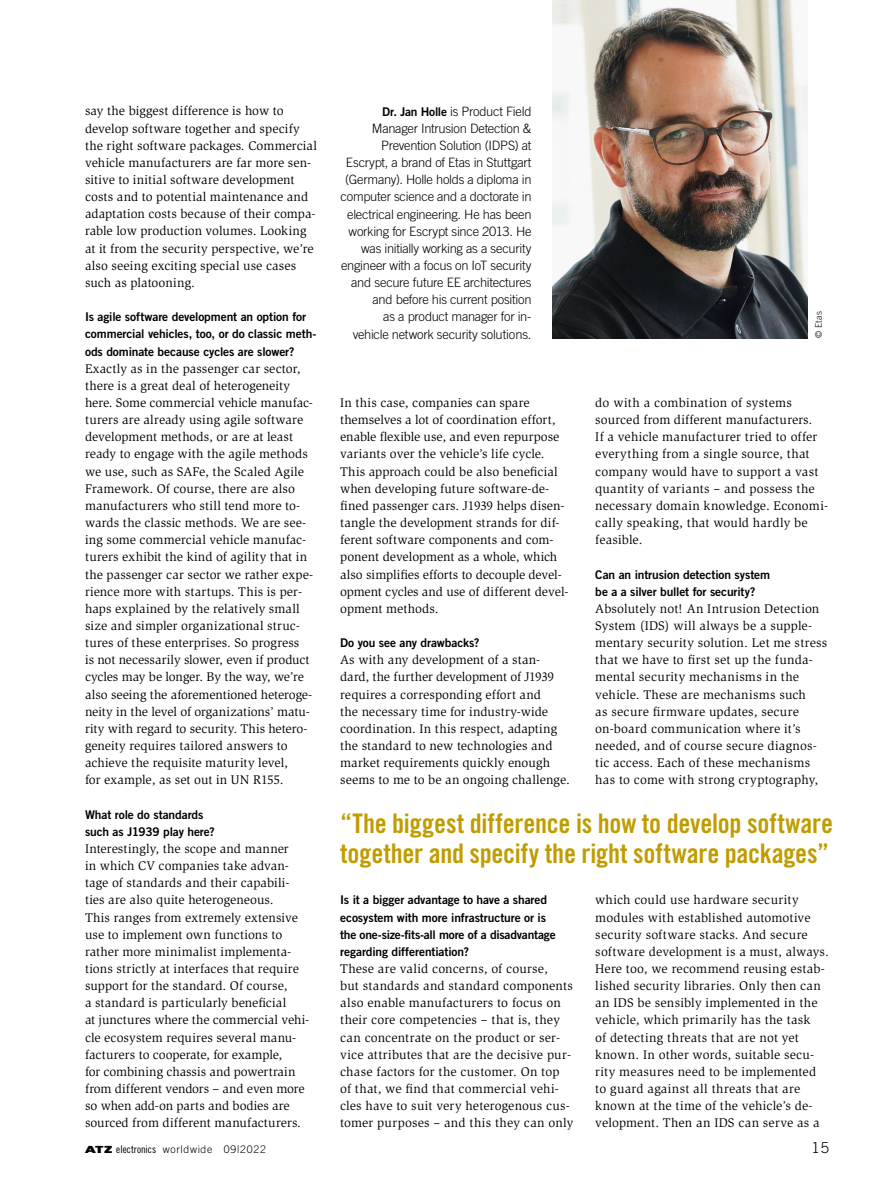
<style>
.page{position:relative;width:893px;height:1187px;background:#fff}
.page>*{position:absolute;margin:0;border:0;box-sizing:border-box;transform-origin:0 0}
.NoXML_Quotation{font:27px/30px "Trade Gothic LT Std Bd Cn 20";letter-spacing:-.005em;color:#bf9c00}
.t1{font:300 15px "Trade Gothic LT Std";color:#000}
.Para_Answer_x{font:12.9px/17.1px "Slimbach Std";letter-spacing:.005em;color:#000}
.Image_Caption_Biogra{font:300 12.9px/17.1px "Trade Gothic LT Std";letter-spacing:-.02em;color:#000;text-align:right}
.Para_Question_x{font:12px/17.1px "Trade Gothic LT Std Bd 2";letter-spacing:-.01em;color:#000}
.t2{font:300 10.5px "Trade Gothic LT Std";letter-spacing:.06em;color:#000}
.Image_Source_x{font:300 9px "Trade Gothic LT Std";color:#000}
.s1{font-family:"Trade Gothic LT Std Bd 2";font-weight:400;font-size:12px}
.s2{font-family:"The Sans";font-weight:900}
.s3{font-family:"Trade Gothic LT Std Cn 18";font-weight:400}
</style>
<div class="page">
<img style="left:553px;top:0;width:255px;height:338px">
<p class="Para_Answer_x" style="left:85px;top:103px;width:233px">say the biggest difference is how to develop software together and specify the right software packages. Commercial vehicle manufacturers are far more sen&shy;sitive to initial software development costs and to potential maintenance and adaptation costs because of their compa&shy;rable low production volumes. Looking at it from the security perspective, we’re also seeing exciting special use cases such as platooning.</p>
<p class="Para_Question_x" style="left:85px;top:308px;width:233px">Is agile software development an option for commercial vehicles, too, or do classic meth&shy;ods dominate because cycles are slower?</p>
<p class="Para_Answer_x" style="left:85px;top:360px;width:230px">Exactly as in the passenger car sector, there is a great deal of heterogeneity here. Some commercial vehicle manufac&shy;turers are already using agile software development methods, or are at least ready to engage with the agile methods we use, such as SAFe, the Scaled Agile Framework. Of course, there are also manufacturers who still tend more to-- wards the classic methods. We are see&shy;ing some commercial vehicle manufac&shy;turers exhibit the kind of agility that in the passenger car sector we rather expe&shy;rience more with startups. This is per&shy;haps explained by the relatively small size and simpler organizational struc&shy;tures of these enterprises. So progress<br>is not necessarily slower, even if product cycles may be longer. By the way, we’re also seeing the aforementioned heteroge&shy;neity in the level of organizations’ matu&shy;rity with regard to security. This hetero&shy;geneity requires tailored answers to achieve the requisite maturity level,<br>for example, as set out in UN R155.</p>
<p class="Para_Question_x" style="left:85px;top:805px;width:131px">What role do standards such as J1939 play here?</p>
<p class="Para_Answer_x" style="left:85px;top:840px;width:226px">Interestingly, the scope and manner<br>in which CV companies take advan&shy;tage of standards and their capabili&shy;ties are also quite heterogeneous.<br>This ranges from extremely extensive use to implement own functions to rather more minimalist implementa&shy;tions strictly at interfaces that require support for the standard. Of course,<br>a standard is particularly beneficial<br>at junctures where the commercial vehi&shy;cle ecosystem requires several manu&shy;facturers to cooperate, for example,<br>for combining chassis and powertrain from different vendors – and even more so when add-on parts and bodies are sourced from different manufacturers.</p>
<p class="Image_Caption_Biogra" style="left:341px;top:102px;width:192px"><span class="s1">Dr. Jan Holle</span> is Product Field Manager Intrusion Detection &amp; Prevention Solution (IDPS) at Escrypt, a brand of Etas in Stuttgart (Germany). Holle holds a diploma in computer science and a doctorate in electrical engineering. He has been working for Escrypt since 2013. He was initially working as a security engineer with a focus on IoT security and secure future EE architectures and before his current position<br>as a product manager for in-<br>vehicle network security solutions.</p>
<p class="Para_Answer_x" style="left:340px;top:394px;width:229px">In this case, companies can spare themselves a lot of coordination effort, enable flexible use, and even repurpose variants over the vehicle’s life cycle.<br>This approach could be also beneficial when developing future software-de&shy;fined passenger cars. J1939 helps disen&shy;tangle the development strands for dif&shy;ferent software components and com-- ponent development as a whole, which also simplifies efforts to decouple devel&shy;opment cycles and use of different devel&shy;opment methods.</p>
<p class="Para_Question_x" style="left:340px;top:634px;width:141px">Do you see any drawbacks?</p>
<p class="Para_Answer_x" style="left:340px;top:651px;width:231px">As with any development of a stan&shy;dard, the further development of J1939 requires a corresponding effort and<br>the necessary time for industry-wide coordination. In this respect, adapting the standard to new technologies and market requirements quickly enough seems to me to be an ongoing challenge.</p>
<p class="Image_Source_x" style="left:813px;top:338px;width:29px;rotate:-90deg">© Etas</p>
<p class="Para_Answer_x" style="left:595px;top:394px;width:234px">do with a combination of systems sourced from different manufacturers.<br>If a vehicle manufacturer tried to offer everything from a single source, that company would have to support a vast quantity of variants – and possess the necessary domain knowledge. Economi&shy;cally speaking, that would hardly be feasible.</p>
<p class="Para_Question_x" style="left:595px;top:565px;width:176px">Can an intrusion detection system be a a silver bullet for security?</p>
<p class="Para_Answer_x" style="left:595px;top:600px;width:233px">Absolutely not! An Intrusion Detection System (IDS) will always be a supple&shy;mentary security solution. Let me stress that we have to first set up the funda&shy;mental security mechanisms in the vehicle. These are mechanisms such<br>as secure firmware updates, secure on-board communication where it’s needed, and of course secure diagnos&shy;tic access. Each of these mechanisms has to come with strong cryptography,</p>
<p class="NoXML_Quotation" style="left:340px;top:808px;width:494px">“The biggest difference is how to develop software together and specify the right software packages”</p>
<p class="Para_Question_x" style="left:340px;top:891px;width:217px">Is it a bigger advantage to have a shared ecosystem with more infrastructure or is the one-size-fits-all more of a disadvantage regarding differentiation?</p>
<p class="Para_Answer_x" style="left:340px;top:960px;width:235px">These are valid concerns, of course,<br>but standards and standard components also enable manufacturers to focus on their core competencies – that is, they can concentrate on the product or ser&shy;vice attributes that are the decisive pur&shy;chase factors for the customer. On top<br>of that, we find that commercial vehi&shy;cles have to suit very heterogenous cus&shy;tomer purposes – and this they can only</p>
<p class="Para_Answer_x" style="left:595px;top:891px;width:235px">which could use hardware security modules with established automotive security software stacks. And secure software development is a must, always.<br>Here too, we recommend reusing estab&shy;lished security libraries. Only then can an IDS be sensibly implemented in the vehicle, which primarily has the task<br>of detecting threats that are not yet known. In other words, suitable secu&shy;rity measures need to be implemented to guard against all threats that are known at the time of the vehicle’s de-- velopment. Then an IDS can serve as a</p>
<p class="t2" style="left:85px;top:1142px;width:182px"><span class="s2">ATZ</span> <span class="s3">electronics</span> worldwide 09|2022</p>
<p class="t1" style="left:812px;top:1138px;width:19px">15</p>
</div>
